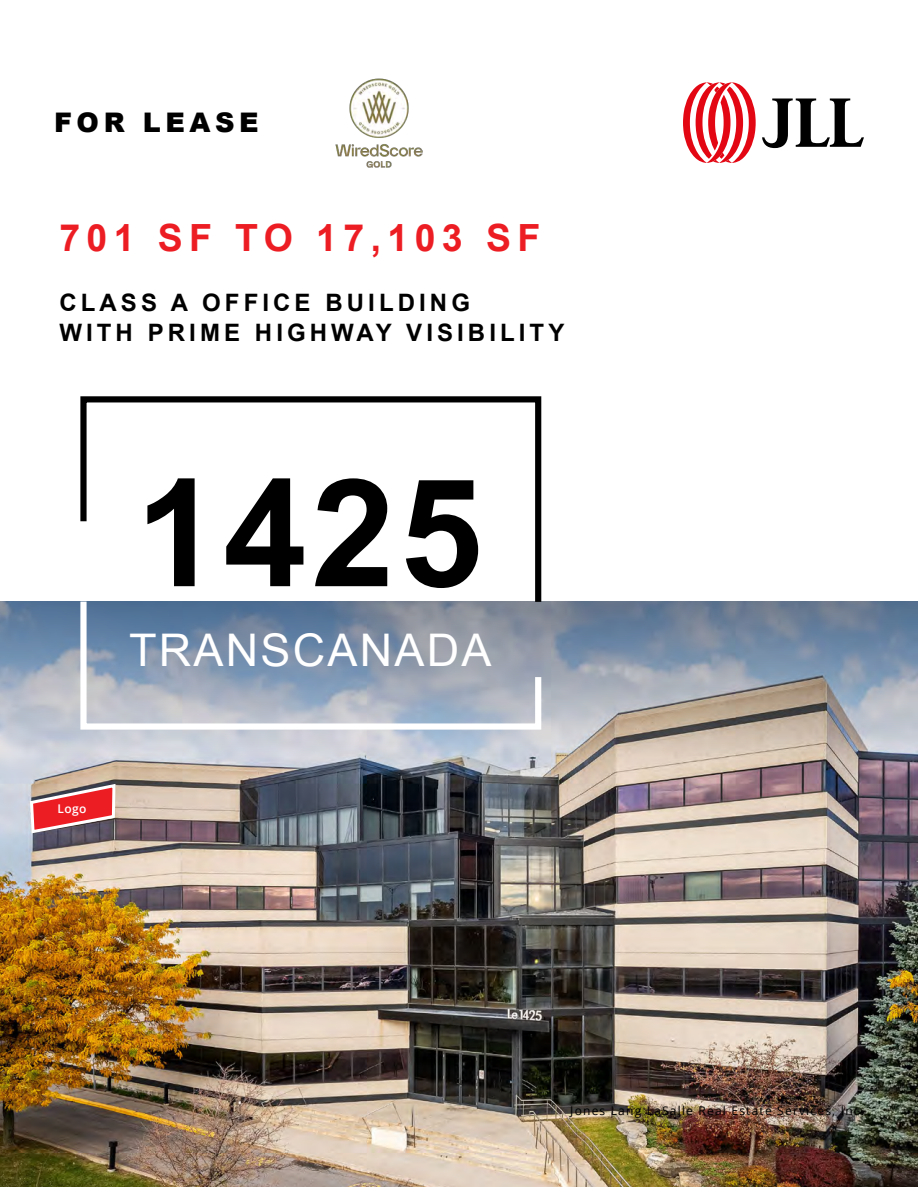
<style>
.page{position:relative;width:918px;height:1188px;background:#fff}
.page>*{position:absolute;margin:0;border:0;box-sizing:border-box;transform-origin:0 0}
.t1{font:700 150px "Arial";color:#000}
.t2{font:45px "Arial";letter-spacing:.05em;color:#fff}
.t3{font:700 37.5px "Arial";letter-spacing:.17em;color:#ed1d24}
.t4{font:900 27px "Arial";letter-spacing:.17em;color:#000}
.t5{font:700 24px/30px "Arial";letter-spacing:.17em;color:#000}
.t6{font:12px "Open Sans";letter-spacing:.1em;color:#000}
.t7{font:600 12px "Open Sans";color:#fff}
</style>
<div class="page">
<img style="left:0;top:778px;width:918px;height:409px">
<svg style="left:0;top:602px;width:918px;height:176px;background:#a0a5ae"></svg>
<svg style="left:762px;top:99px;width:102px;height:49px"></svg>
<svg style="left:683px;top:82px;width:73px;height:81px"></svg>
<img style="left:335px;top:78px;width:88px;height:90px">
<svg style="left:28px;top:782px;width:89px;height:53px;background:#c46366"></svg>
<svg style="left:80px;top:396px;width:462px;height:199px"></svg>
<svg style="left:77px;top:595px;width:467px;height:138px;background:#99a6b8"></svg>
<p class="t4" style="left:54px;top:102px;width:206px">FOR LEASE</p>
<h3 class="t3" style="left:59px;top:213px;width:482px">701 SF TO 17,103 SF</h3>
<p class="t5" style="left:59px;top:288px;width:506px">CLASS A OFFICE BUILDING<br>WITH PRIME HIGHWAY VISIBILITY</p>
<h1 class="t1" style="left:136px;top:435px;width:349px">1425</h1>
<h2 class="t2" style="left:129px;top:620px;width:364px">TRANSCANADA</h2>
<p class="t7" style="left:58px;top:801px;width:30px">Logo</p>
<p class="t6" style="left:570px;top:1103px;width:295px">Jones Lang LaSalle Real Estate Services, Inc.</p>
</div>
